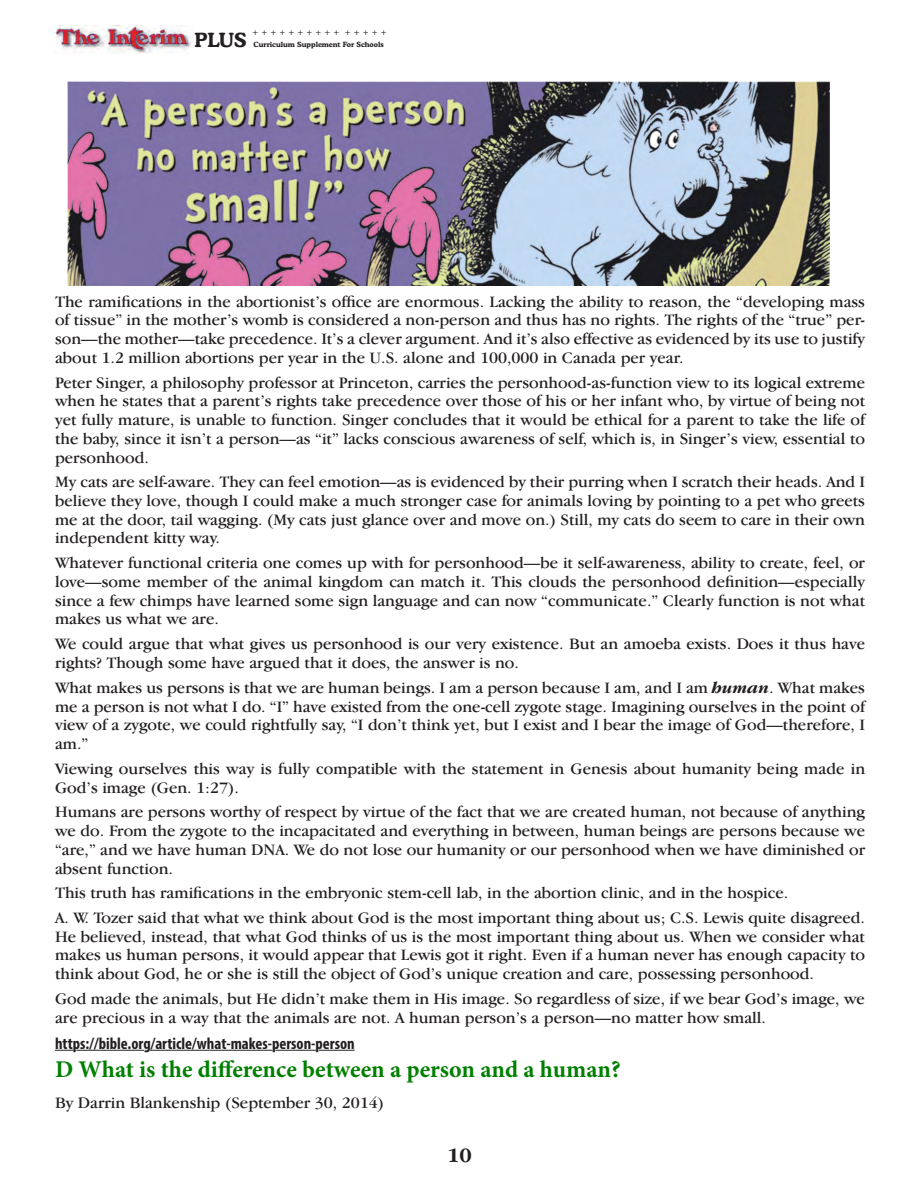
<style>
.page{position:relative;width:918px;height:1188px;background:#fff}
.page>*{position:absolute;margin:0;border:0;box-sizing:border-box;transform-origin:0 0}
.t1{font:700 24px "Minion Pro";color:#008000}
.t2{font:700 21px "Garamond IT Cby BT";color:#231f20}
.t3{font:700 19.5px "Cooper BT";color:#231f20}
.Body_text{font:16.5px/18.8px "Garamond IT Cby BT";color:#231f20;text-align:justify}
.web_page{font:700 condensed 16.5px "Myriad Pro";color:#231f20}
.t4{font:7.8px "Garamond IT Cby BT";color:#231f20}
.t5{font:700 7.2px "Cooper BT";color:#231f20}
.s1{font-weight:700;font-style:italic}
</style>
<div class="page">
<img style="left:54px;top:25px;width:139px;height:29px">
<svg style="left:55px;top:1049px;width:300px;height:2px"></svg>
<img style="left:67px;top:82px;width:762px;height:204px">
<p class="t4" style="left:252px;top:28px;width:136px">++++++++++ +++++</p>
<p class="t3" style="left:195px;top:28px;width:53px">PLUS</p>
<p class="t5" style="left:254px;top:40px;width:132px">Curriculum Supplement For Schools</p>
<p class="Body_text" style="left:55px;top:292px;width:812px">The ramifications in the abortionist’s office are enormous. Lacking the ability to reason, the “developing mass of tissue” in the mother’s womb is considered a non-person and thus has no rights. The rights of the “true” per&shy;son—the mother—take precedence. It’s a clever argument. And it’s also effective as evidenced by its use to justify about 1.2 million abortions per year in the U.S. alone and 100,000 in Canada per year.</p>
<p class="Body_text" style="left:55px;top:373px;width:812px">Peter Singer, a philosophy professor at Princeton, carries the personhood-as-function view to its logical extreme when he states that a parent’s rights take precedence over those of his or her infant who, by virtue of being not yet fully mature, is unable to function. Singer concludes that it would be ethical for a parent to take the life of the baby, since it isn’t a person—as “it” lacks conscious awareness of self, which is, in Singer’s view, essential to personhood.</p>
<p class="Body_text" style="left:55px;top:472px;width:811px">My cats are self-aware. They can feel emotion—as is evidenced by their purring when I scratch their heads. And I believe they love, though I could make a much stronger case for animals loving by pointing to a pet who greets me at the door, tail wagging. (My cats just glance over and move on.) Still, my cats do seem to care in their own independent kitty way.</p>
<p class="Body_text" style="left:55px;top:553px;width:811px">Whatever functional criteria one comes up with for personhood—be it self-awareness, ability to create, feel, or love—some member of the animal kingdom can match it. This clouds the personhood definition—especially since a few chimps have learned some sign language and can now “communicate.” Clearly function is not what makes us what we are.</p>
<p class="Body_text" style="left:55px;top:634px;width:812px">We could argue that what gives us personhood is our very existence. But an amoeba exists. Does it thus have rights? Though some have argued that it does, the answer is no.</p>
<p class="Body_text" style="left:55px;top:678px;width:812px">What makes us persons is that we are human beings. I am a person because I am, and I am <span class="s1">human</span>. What makes me a person is not what I do. “I” have existed from the one-cell zygote stage. Imagining ourselves in the point of view of a zygote, we could rightfully say, “I don’t think yet, but I exist and I bear the image of God—therefore, I am.”</p>
<p class="Body_text" style="left:55px;top:759px;width:812px">Viewing ourselves this way is fully compatible with the statement in Genesis about humanity being made in<br>God’s image (Gen. 1:27).</p>
<p class="Body_text" style="left:55px;top:802px;width:812px">Humans are persons worthy of respect by virtue of the fact that we are created human, not because of anything we do. From the zygote to the incapacitated and everything in between, human beings are persons because we “are,” and we have human DNA. We do not lose our humanity or our personhood when we have diminished or absent function.</p>
<p class="Body_text" style="left:55px;top:883px;width:735px">This truth has ramifications in the embryonic stem-cell lab, in the abortion clinic, and in the hospice.</p>
<p class="Body_text" style="left:55px;top:908px;width:812px">A. W. Tozer said that what we think about God is the most important thing about us; C.S. Lewis quite disagreed.<br>He believed, instead, that what God thinks of us is the most important thing about us. When we consider what makes us human persons, it would appear that Lewis got it right. Even if a human never has enough capacity to think about God, he or she is still the object of God’s unique creation and care, possessing personhood.</p>
<p class="Body_text" style="left:55px;top:989px;width:811px">God made the animals, but He didn’t make them in His image. So regardless of size, if we bear God’s image, we are precious in a way that the animals are not. A human person’s a person—no matter how small.</p>
<p class="web_page" style="left:55px;top:1033px;width:301px">https://bible.org/article/what-makes-person-person</p>
<p class="t1" style="left:55px;top:1053px;width:567px">D What is the difference between a person and a human?</p>
<p class="Body_text" style="left:55px;top:1093px;width:331px">By Darrin Blankenship (September 30, 2014)</p>
<p class="t2" style="left:447px;top:1144px;width:26px">10</p>
</div>
